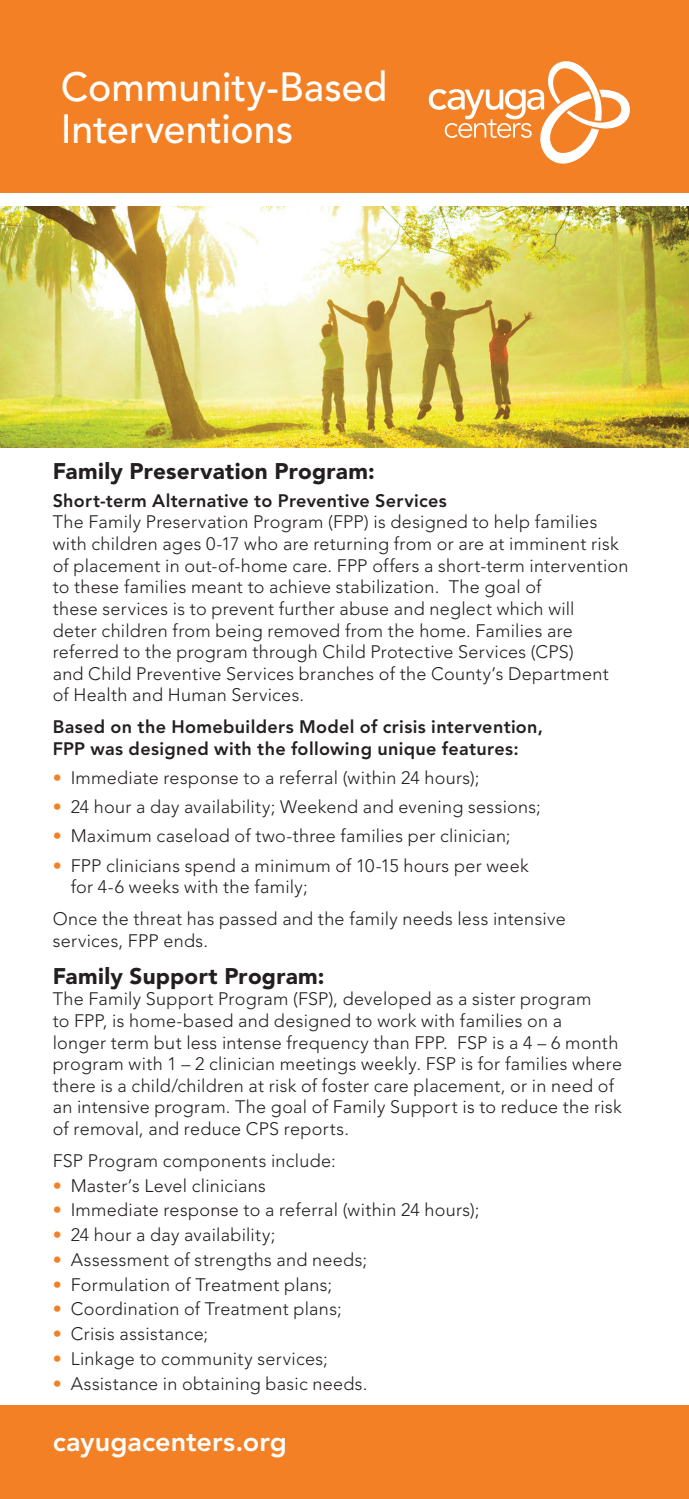
<style>
.page{position:relative;width:689px;height:1499px;background:#fff}
.page>*{position:absolute;margin:0;border:0;box-sizing:border-box;transform-origin:0 0}
.t1{font:500 40.5px/42.8px "Avenir";color:#fff}
.t2{font:800 27px "Avenir";letter-spacing:.005em;color:#fff}
.t3{font:900 22.5px "Avenir";letter-spacing:.01em;color:#231f20}
.t4{font:300 18px/21.6px "Avenir";letter-spacing:.015em;color:#231f20}
.t5{font:800 18px/21.6px "Avenir";letter-spacing:.02em;color:#231f20}
.s1{color:#f48026}
</style>
<div class="page">
<img style="left:0;top:207px;width:688px;height:240px">
<div style="left:0;top:0;width:688px;height:193px;background:#f48026"></div>
<svg style="left:428px;top:61px;width:202px;height:103px"></svg>
<div style="left:0;top:1405px;width:688px;height:93px;background:#f48026"></div>
<h1 class="t1" style="left:61px;top:66px;width:328px">Community-Based<br>Interventions</h1>
<p class="t3" style="left:53px;top:458px;width:323px">Family Preservation Program:</p>
<p class="t5" style="left:53px;top:490px;width:395px">Short-term Alternative to Preventive Services</p>
<p class="t4" style="left:53px;top:511px;width:577px">The Family Preservation Program (FPP) is designed to help families with children ages 0-17 who are returning from or are at imminent risk of placement in out-of-home care. FPP offers a short-term intervention to these families meant to achieve stabilization. The goal of<br>these services is to prevent further abuse and neglect which will<br>deter children from being removed from the home. Families are referred to the program through Child Protective Services (CPS)<br>and Child Preventive Services branches of the County’s Department of Health and Human Services.</p>
<p class="t5" style="left:53px;top:716px;width:492px">Based on the Homebuilders Model of crisis intervention,<br>FPP was designed with the following unique features:</p>
<p class="t4" style="left:53px;top:767px;width:428px"><span class="s1">•</span> Immediate response to a referral (within 24 hours);</p>
<p class="t4" style="left:53px;top:796px;width:489px"><span class="s1">•</span> 24 hour a day availability; Weekend and evening sessions;</p>
<p class="t4" style="left:53px;top:825px;width:459px"><span class="s1">•</span> Maximum caseload of two-three families per clinician;</p>
<p class="t4" style="left:71px;top:854px;width:459px;text-indent:-18px"><span class="s1">•</span> FPP clinicians spend a minimum of 10-15 hours per week for 4-6 weeks with the family;</p>
<p class="t4" style="left:53px;top:908px;width:514px">Once the threat has passed and the family needs less intensive services, FPP ends.</p>
<p class="t3" style="left:53px;top:962px;width:273px">Family Support Program:</p>
<p class="t4" style="left:53px;top:988px;width:571px">The Family Support Program (FSP), developed as a sister program<br>to FPP, is home-based and designed to work with families on a<br>longer term but less intense frequency than FPP. FSP is a 4 – 6 month program with 1 – 2 clinician meetings weekly. FSP is for families where there is a child/children at risk of foster care placement, or in need of an intensive program. The goal of Family Support is to reduce the risk of removal, and reduce CPS reports.</p>
<p class="t4" style="left:53px;top:1149px;width:284px">FSP Program components include:</p>
<p class="t4" style="left:53px;top:1174px;width:214px"><span class="s1">•</span> Master’s Level clinicians</p>
<p class="t4" style="left:53px;top:1199px;width:428px"><span class="s1">•</span> Immediate response to a referral (within 24 hours);</p>
<p class="t4" style="left:53px;top:1224px;width:224px"><span class="s1">•</span> 24 hour a day availability;</p>
<p class="t4" style="left:53px;top:1248px;width:316px"><span class="s1">•</span> Assessment of strengths and needs;</p>
<p class="t4" style="left:53px;top:1273px;width:281px"><span class="s1">•</span> Formulation of Treatment plans;</p>
<p class="t4" style="left:53px;top:1298px;width:290px"><span class="s1">•</span> Coordination of Treatment plans;</p>
<p class="t4" style="left:53px;top:1323px;width:157px"><span class="s1">•</span> Crisis assistance;</p>
<p class="t4" style="left:53px;top:1347px;width:276px"><span class="s1">•</span> Linkage to community services;</p>
<p class="t4" style="left:53px;top:1372px;width:316px"><span class="s1">•</span> Assistance in obtaining basic needs.</p>
<h2 class="t2" style="left:53px;top:1425px;width:235px">cayugacenters.org</h2>
</div>
